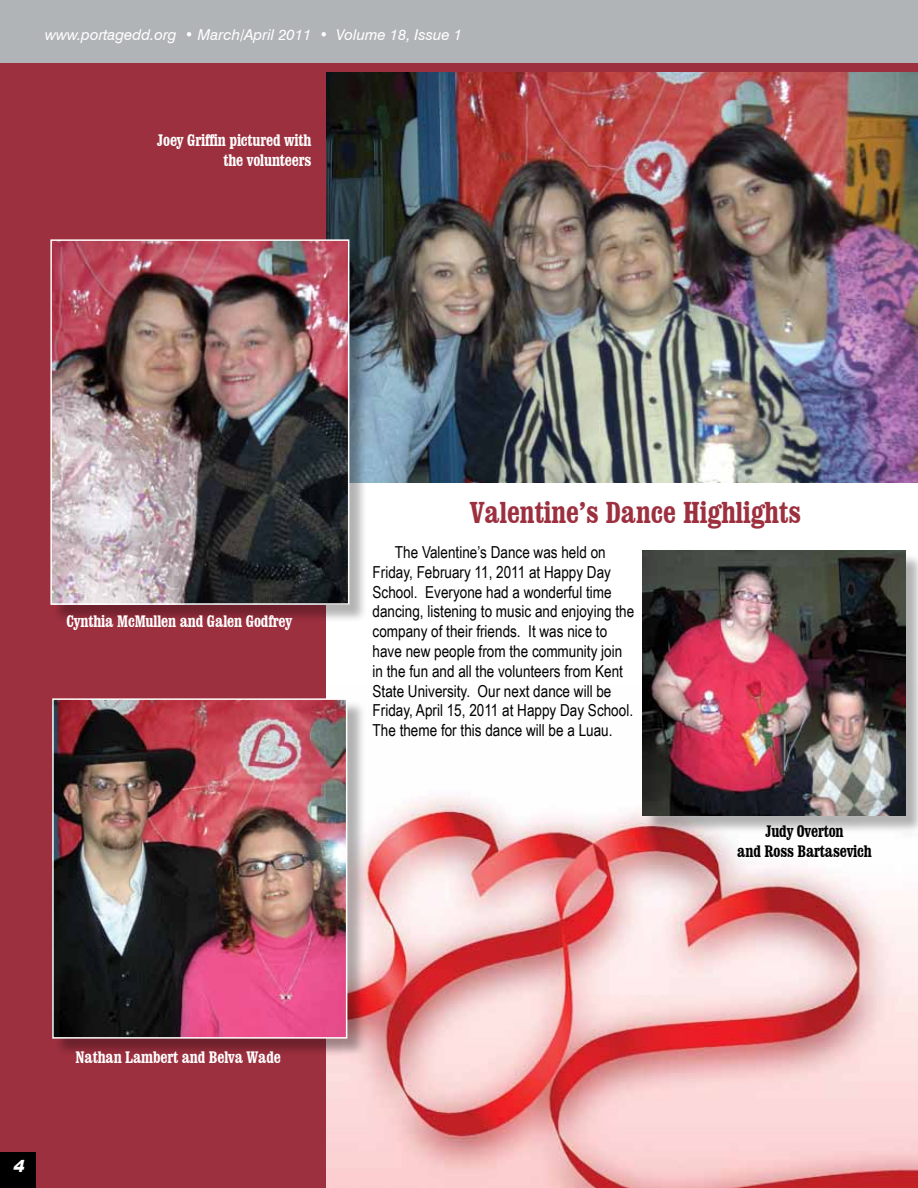
<style>
.page{position:relative;width:918px;height:1188px;background:#fff}
.page>*{position:absolute;margin:0;border:0;box-sizing:border-box;transform-origin:0 0}
.t1{font:700 condensed 30px "Clarendon BT";color:#9d303f}
.t2{font:16.5px/19.8px "Arial Narrow";color:#000}
.t3{font:700 condensed 16.5px/19.8px "Clarendon BT";letter-spacing:-.01em;color:#fff;text-align:right}
.t4{font:700 condensed 16.5px/19.8px "Clarendon BT";letter-spacing:-.01em;color:#000;text-align:center}
.t5{font:italic 900 16.5px "Arial";color:#fff}
.t6{font:italic 15px "Swiss 721 BT";color:#fff}
</style>
<div class="page">
<img style="left:326px;top:684px;width:592px;height:504px">
<img style="left:326px;top:72px;width:592px;height:410px">
<div style="left:0;top:0;width:326px;height:1188px;background:#9d303f"></div>
<div style="left:0;top:0;width:918px;height:70px;background:#b1b4b6"></div>
<div style="left:0;top:63px;width:918px;height:9px;background:#9d303f"></div>
<div style="left:0;top:1152px;width:36px;height:36px;background:#000"></div>
<div style="left:53px;top:242px;width:315px;height:381px;background:#000;opacity:.3"></div>
<img style="left:53px;top:242px;width:293px;height:360px">
<div style="left:50px;top:239px;width:299px;height:366px;border:2px solid #fff"></div>
<div style="left:54px;top:701px;width:312px;height:356px;background:#000;opacity:.3"></div>
<img style="left:55px;top:701px;width:289px;height:335px">
<div style="left:52px;top:698px;width:295px;height:341px;border:2px solid #fff"></div>
<div style="left:645px;top:553px;width:273px;height:281px;background:#000;opacity:.3"></div>
<img style="left:643px;top:551px;width:262px;height:264px">
<p class="t6" style="left:45px;top:25px;width:419px">www.portagedd.org • March/April 2011 • Volume 18, Issue 1</p>
<p class="t3" style="left:157px;top:130px;width:156px">Joey Griffin pictured with the volunteers</p>
<p class="t3" style="left:67px;top:611px;width:227px">Cynthia McMullen and Galen Godfrey</p>
<p class="t5" style="left:13px;top:1156px;width:13px">4</p>
<p class="t3" style="left:76px;top:1047px;width:207px">Nathan Lambert and Belva Wade</p>
<h1 class="t1" style="left:470px;top:494px;width:333px">Valentine’s Dance Highlights</h1>
<p class="t2" style="left:373px;top:542px;width:263px;text-indent:22px">The Valentine’s Dance was held on Friday, February 11, 2011 at Happy Day School. Everyone had a wonderful time dancing, listening to music and enjoying the company of their friends. It was nice to have new people from the community join in the fun and all the volunteers from Kent State University. Our next dance will be Friday, April 15, 2011 at Happy Day School.<br>The theme for this dance will be a Luau.</p>
<p class="t4" style="left:737px;top:821px;width:136px">Judy Overton<br>and Ross Bartasevich</p>
</div>
